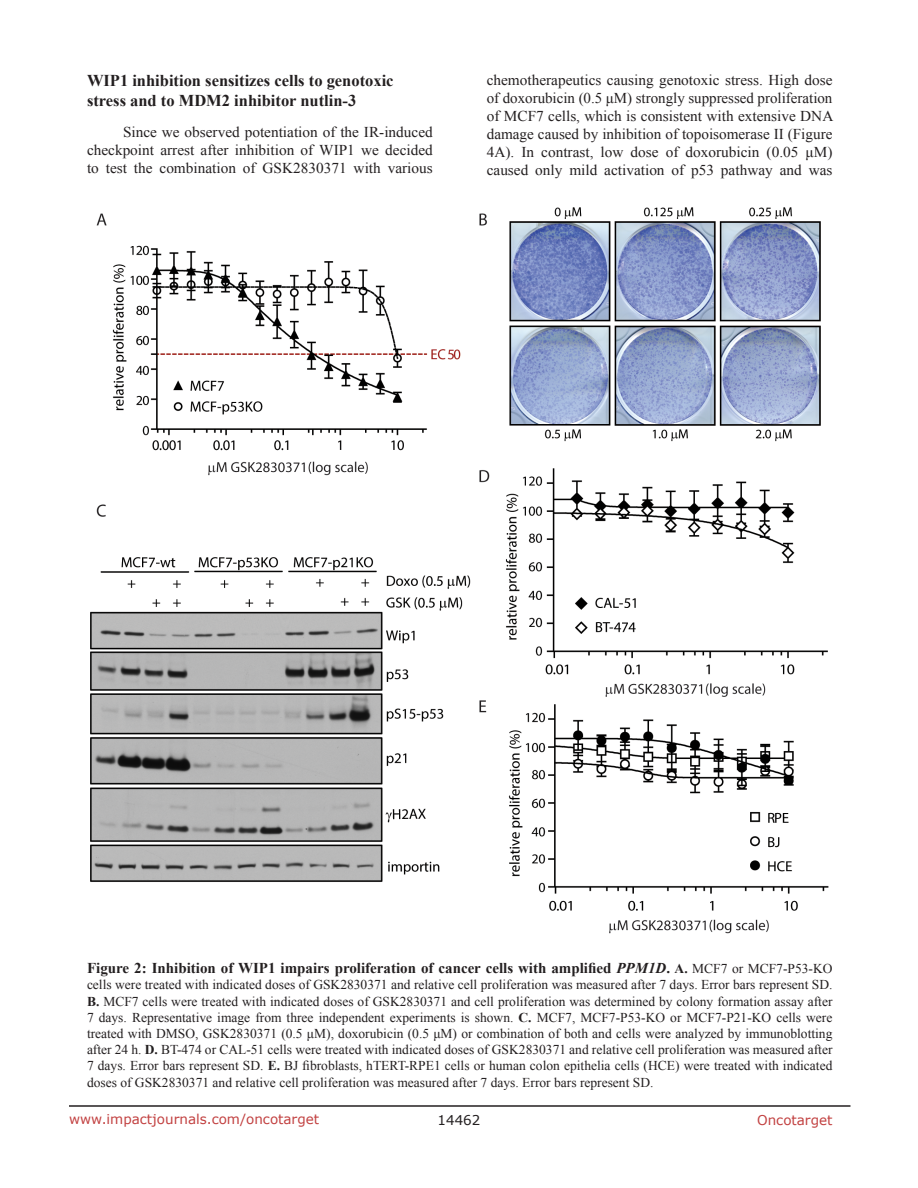
<style>
.page{position:relative;width:918px;height:1188px;background:#fff}
.page>*{position:absolute;margin:0;border:0;box-sizing:border-box;transform-origin:0 0}
.SubHeading{font:700 16.5px/19.8px "Times New Roman";color:#231f20}
.BodyText{font:15px/18px "Times New Roman";color:#231f20;text-align:justify}
.figuretext{font:700 15px "Times New Roman";color:#231f20}
.figuretext-2{font:13.5px/16.2px "Times New Roman";color:#231f20;text-align:justify}
.t1{font:13.5px "Verdana";color:#c24141}
.t2{font:13.5px "Verdana";color:#231f20}
.s1{font-style:italic}
.s2{font-size:13.5px}
.s3{font-weight:400;font-size:13.5px}
.s4{font-weight:700}
</style>
<div class="page">
<hr style="left:69px;top:1105px;width:781px;height:2px;background:#231f20">
<img style="left:90px;top:207px;width:739px;height:727px">
<p class="SubHeading" style="left:87px;top:70px;width:308px">WIP1 inhibition sensitizes cells to genotoxic stress and to MDM2 inhibitor nutlin-3</p>
<p class="BodyText" style="left:87px;top:123px;width:347px;text-indent:36px">Since we observed potentiation of the IR-induced checkpoint arrest after inhibition of WIP1 we decided to test the combination of GSK2830371 with various</p>
<p class="BodyText" style="left:487px;top:71px;width:348px">chemotherapeutics causing genotoxic stress. High dose of doxorubicin (0.5 μM) strongly suppressed proliferation of MCF7 cells, which is consistent with extensive DNA damage caused by inhibition of topoisomerase II (Figure 4A). In contrast, low dose of doxorubicin (0.05 μM) caused only mild activation of p53 pathway and was</p>
<p class="figuretext" style="left:87px;top:958px;width:747px">Figure 2: Inhibition of WIP1 impairs proliferation of cancer cells with amplified <span class="s1">PPM1D</span>. <span class="s2">A.</span> <span class="s3">MCF7 or MCF7-P53-KO</span></p>
<p class="figuretext-2" style="left:87px;top:977px;width:747px">cells were treated with indicated doses of GSK2830371 and relative cell proliferation was measured after 7 days. Error bars represent SD.<br><span class="s4">B.</span> MCF7 cells were treated with indicated doses of GSK2830371 and cell proliferation was determined by colony formation assay after 7 days. Representative image from three independent experiments is shown. <span class="s4">C.</span> MCF7, MCF7-P53-KO or MCF7-P21-KO cells were treated with DMSO, GSK2830371 (0.5 μM), doxorubicin (0.5 μM) or combination of both and cells were analyzed by immunoblotting after 24 h. <span class="s4">D.</span> BT-474 or CAL-51 cells were treated with indicated doses of GSK2830371 and relative cell proliferation was measured after 7 days. Error bars represent SD. <span class="s4">E.</span> BJ fibroblasts, hTERT-RPE1 cells or human colon epithelia cells (HCE) were treated with indicated doses of GSK2830371 and relative cell proliferation was measured after 7 days. Error bars represent SD.</p>
<p class="t1" style="left:69px;top:1110px;width:252px">www.impactjournals.com/oncotarget</p>
<p class="t2" style="left:438px;top:1111px;width:44px">14462</p>
<p class="t1" style="left:757px;top:1111px;width:77px">Oncotarget</p>
</div>
